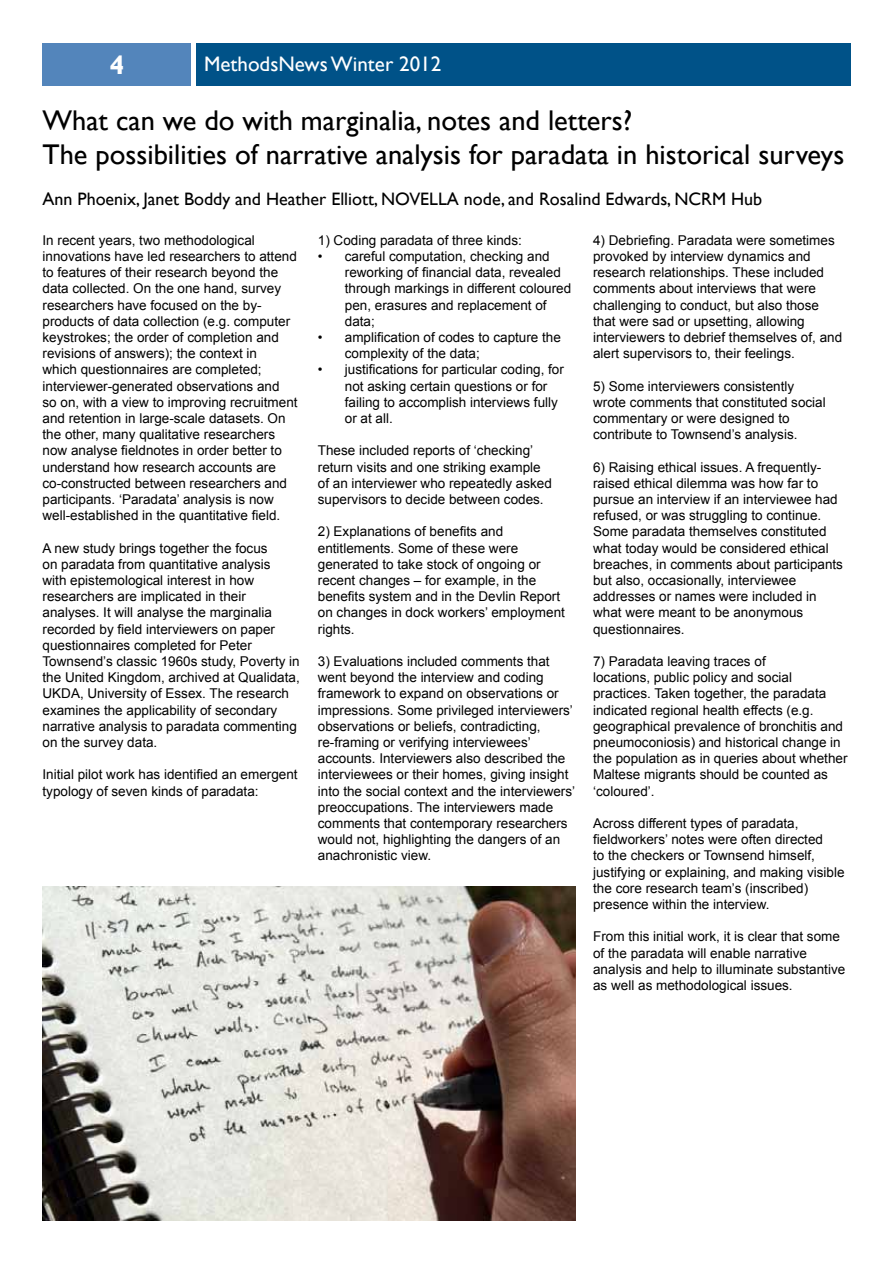
<style>
.page{position:relative;width:893px;height:1263px;background:#fff}
.page>*{position:absolute;margin:0;border:0;box-sizing:border-box;transform-origin:0 0}
.t1{font:28.5px/34.2px "Gill Sans";color:#000}
.t2{font:700 27px "Gill Sans";color:#fff}
.t3{font:21px "Gill Sans";color:#fff}
.t4{font:18px "Gill Sans";color:#000}
.t5{font:13.5px/16.2px "Arial";color:#000}
</style>
<div class="page">
<div style="left:43px;top:43px;width:148px;height:42px;background:#5385bb"></div>
<div style="left:196px;top:43px;width:654px;height:42px;background:#005288"></div>
<img style="left:43px;top:887px;width:532px;height:333px">
<h2 class="t2" style="left:109px;top:48px;width:16px">4</h2>
<h3 class="t3" style="left:204px;top:52px;width:239px">MethodsNews Winter 2012</h3>
<h1 class="t1" style="left:43px;top:104px;width:803px">What can we do with marginalia, notes and letters?<br>The possibilities of narrative analysis for paradata in historical surveys</h1>
<h3 class="t4" style="left:43px;top:189px;width:721px">Ann Phoenix, Janet Boddy and Heather Elliott, NOVELLA node, and Rosalind Edwards, NCRM Hub</h3>
<p class="t5" style="left:318px;top:232px;width:206px">1) Coding paradata of three kinds:</p>
<p class="t5" style="left:345px;top:248px;width:228px;text-indent:-27px">• careful computation, checking and reworking of financial data, revealed through markings in different coloured pen, erasures and replacement of data;</p>
<p class="t5" style="left:345px;top:329px;width:218px;text-indent:-27px">• amplification of codes to capture the complexity of the data;</p>
<p class="t5" style="left:345px;top:362px;width:221px;text-indent:-27px">• justifications for particular coding, for not asking certain questions or for failing to accomplish interviews fully or at all.</p>
<p class="t5" style="left:318px;top:443px;width:236px">These included reports of ‘checking’ return visits and one striking example of an interviewer who repeatedly asked supervisors to decide between codes.</p>
<p class="t5" style="left:318px;top:524px;width:249px">2) Explanations of benefits and entitlements. Some of these were generated to take stock of ongoing or recent changes – for example, in the benefits system and in the Devlin Report on changes in dock workers’ employment rights.</p>
<p class="t5" style="left:318px;top:653px;width:259px">3) Evaluations included comments that went beyond the interview and coding framework to expand on observations or impressions. Some privileged interviewers’ observations or beliefs, contradicting, re-framing or verifying interviewees’ accounts. Interviewers also described the interviewees or their homes, giving insight into the social context and the interviewers’ preoccupations. The interviewers made comments that contemporary researchers would not, highlighting the dangers of an anachronistic view.</p>
<p class="t5" style="left:593px;top:232px;width:251px">4) Debriefing. Paradata were sometimes provoked by interview dynamics and research relationships. These included comments about interviews that were challenging to conduct, but also those that were sad or upsetting, allowing interviewers to debrief themselves of, and alert supervisors to, their feelings.</p>
<p class="t5" style="left:593px;top:378px;width:234px">5) Some interviewers consistently wrote comments that constituted social commentary or were designed to contribute to Townsend’s analysis.</p>
<p class="t5" style="left:593px;top:459px;width:251px">6) Raising ethical issues. A frequently&shy;raised ethical dilemma was how far to pursue an interview if an interviewee had refused, or was struggling to continue.<br>Some paradata themselves constituted what today would be considered ethical breaches, in comments about participants but also, occasionally, interviewee addresses or names were included in what were meant to be anonymous questionnaires.</p>
<p class="t5" style="left:593px;top:653px;width:256px">7) Paradata leaving traces of<br>locations, public policy and social practices. Taken together, the paradata indicated regional health effects (e.g. geographical prevalence of bronchitis and pneumoconiosis) and historical change in the population as in queries about whether Maltese migrants should be counted as ‘coloured’.</p>
<p class="t5" style="left:593px;top:815px;width:253px">Across different types of paradata, fieldworkers’ notes were often directed<br>to the checkers or Townsend himself, justifying or explaining, and making visible the core research team’s (inscribed) presence within the interview.</p>
<p class="t5" style="left:593px;top:929px;width:254px">From this initial work, it is clear that some of the paradata will enable narrative analysis and help to illuminate substantive as well as methodological issues.</p>
<p class="t5" style="left:43px;top:232px;width:257px">In recent years, two methodological innovations have led researchers to attend to features of their research beyond the data collected. On the one hand, survey researchers have focused on the by&shy;products of data collection (e.g. computer keystrokes; the order of completion and revisions of answers); the context in<br>which questionnaires are completed; interviewer-generated observations and<br>so on, with a view to improving recruitment and retention in large-scale datasets. On the other, many qualitative researchers now analyse fieldnotes in order better to understand how research accounts are co-constructed between researchers and participants. ‘Paradata’ analysis is now well-established in the quantitative field.</p>
<p class="t5" style="left:43px;top:540px;width:259px">A new study brings together the focus<br>on paradata from quantitative analysis<br>with epistemological interest in how researchers are implicated in their analyses. It will analyse the marginalia recorded by field interviewers on paper questionnaires completed for Peter Townsend’s classic 1960s study, Poverty in the United Kingdom, archived at Qualidata, UKDA, University of Essex. The research examines the applicability of secondary narrative analysis to paradata commenting on the survey data.</p>
<p class="t5" style="left:43px;top:767px;width:257px">Initial pilot work has identified an emergent typology of seven kinds of paradata:</p>
</div>
